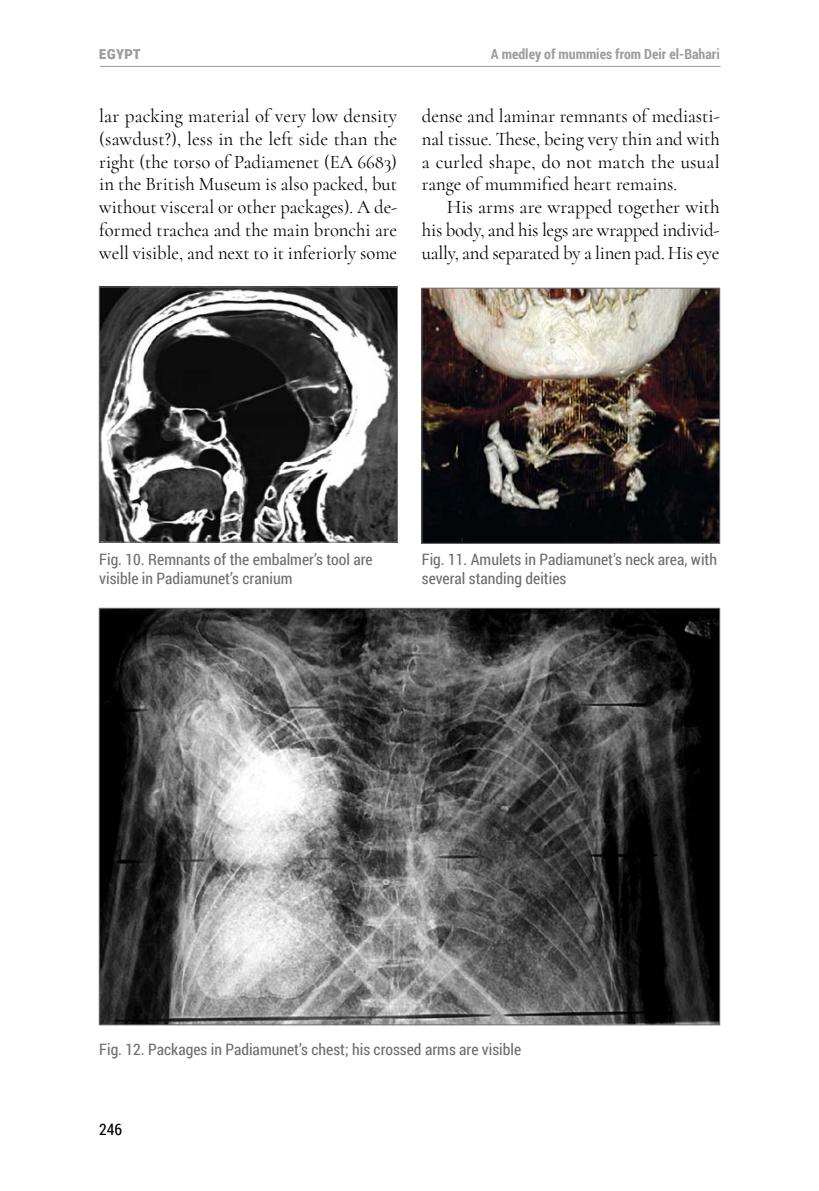
<style>
.page{position:relative;width:819px;height:1191px;background:#fff}
.page>*{position:absolute;margin:0;border:0;box-sizing:border-box;transform-origin:0 0}
.t1{font:19.25px/22.8px "Cormorant";color:#000;text-align:justify}
.t2{font:700 17.5px "Roboto Condensed";color:#9d9d9c}
.t3{font:15.75px/19.2px "Roboto Condensed";color:#706f6f}
.t4{font:15.75px "Roboto Condensed";color:#000}
.t5{font:700 14px "Roboto Condensed";color:#9d9d9c}
</style>
<div class="page">
<hr style="left:100px;top:66px;width:620px;height:1px;background:#9d9d9c">
<img style="left:101px;top:289px;width:294px;height:251px">
<div style="left:99px;top:287px;width:298px;height:255px;border:1px solid #706f6f"></div>
<img style="left:423px;top:290px;width:295px;height:251px">
<div style="left:421px;top:288px;width:299px;height:255px;border:1px solid #706f6f"></div>
<img style="left:101px;top:610px;width:617px;height:413px">
<p class="t2" style="left:99px;top:40px;width:44px">EGYPT</p>
<p class="t5" style="left:491px;top:44px;width:230px">A medley of mummies from Deir el-Bahari</p>
<p class="t1" style="left:99px;top:104px;width:299px">lar packing material of very low density (sawdust?), less in the left side than the right (the torso of Padiamenet (EA 6683) in the British Museum is also packed, but without visceral or other packages). A de&shy;formed trachea and the main bronchi are well visible, and next to it inferiorly some</p>
<p class="t1" style="left:422px;top:104px;width:299px">dense and laminar remnants of mediasti&shy;nal tissue. These, being very thin and with a curled shape, do not match the usual range of mummified heart remains.</p>
<p class="t1" style="left:422px;top:195px;width:299px;text-indent:25px">His arms are wrapped together with his body, and his legs are wrapped individ&shy;ually, and separated by a linen pad. His eye</p>
<p class="t3" style="left:99px;top:549px;width:275px">Fig. 10. Remnants of the embalmer’s tool are visible in Padiamunet’s cranium</p>
<p class="t3" style="left:422px;top:549px;width:297px">Fig. 11. Amulets in Padiamunet’s neck area, with several standing deities</p>
<p class="t3" style="left:99px;top:1039px;width:423px">Fig. 12. Packages in Padiamunet’s chest; his crossed arms are visible</p>
<p class="t4" style="left:99px;top:1119px;width:25px">246</p>
</div>
